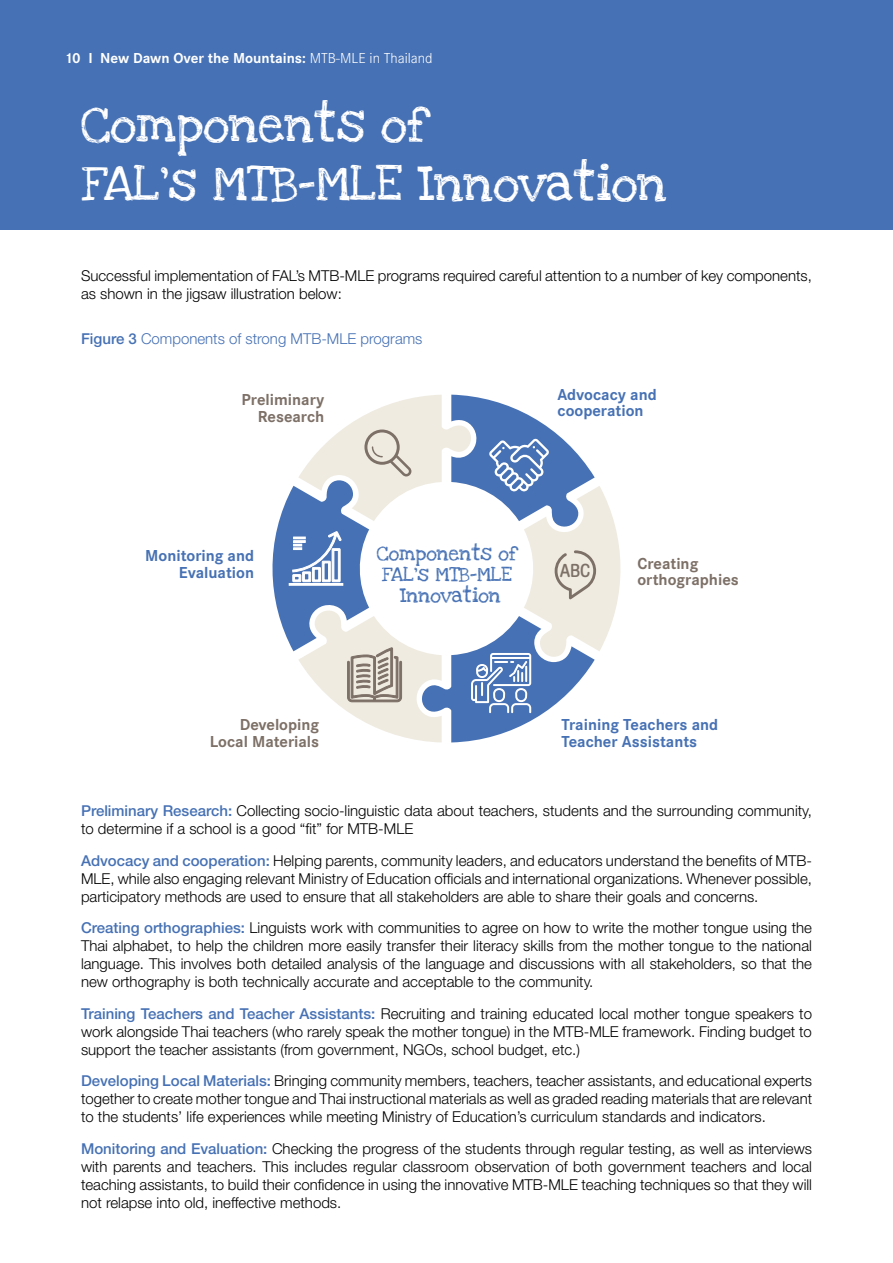
<style>
.page{position:relative;width:893px;height:1263px;background:#fff}
.page>*{position:absolute;margin:0;border:0;box-sizing:border-box;transform-origin:0 0}
.t1{font:37.5px/58.5px "Love Ya Like A Sister";color:#fff}
.t2{font:25.65px "DB Helvethaica Mon X 67 Med Cond";color:#7d7067}
.t3{font:700 16.5px/16.5px "Corporate S";color:#4671b4}
.t4{font:700 16.5px/16.5px "Corporate S";color:#7d7067;text-align:right}
.t5{font:15.15px/21.3px "Love Ya Like A Sister";color:#4671b4;text-align:center}
.t6{font:300 15px/18px "Helvetica Neue LT Pro";color:#000;text-align:justify}
.t7{font:700 15px "Corporate S";color:#fff}
.t8{font:300 15px "Helvetica Neue LT Pro";color:#4671b4}
.s1{font-weight:300}
.s2{font-weight:500}
.s3{font-weight:500;color:#4671b4}
</style>
<div class="page">
<div style="left:0;top:0;width:893px;height:230px;background:#4671b4"></div>
<svg style="left:272px;top:395px;width:349px;height:347px"></svg>
<p class="t7" style="left:64px;top:49px;width:370px">10 I New Dawn Over the Mountains: <span class="s1">MTB-MLE in Thailand</span></p>
<h1 class="t1" style="left:81px;top:96px;width:587px">Components of<br>FAL’s MTB-MLE Innovation</h1>
<p class="t6" style="left:81px;top:266px;width:732px">Successful implementation of FAL’s MTB-MLE programs required careful attention to a number of key components, as shown in the jigsaw illustration below:</p>
<p class="t8" style="left:81px;top:329px;width:343px"><span class="s2">Figure 3</span> Components of strong MTB-MLE programs</p>
<p class="t4" style="left:241px;top:392px;width:84px">Preliminary<br>Research</p>
<p class="t3" style="left:145px;top:548px;width:110px;text-align:right">Monitoring and<br>Evaluation</p>
<p class="t4" style="left:210px;top:717px;width:111px">Developing<br>Local Materials</p>
<p class="t3" style="left:557px;top:386px;width:101px">Advocacy and cooperation</p>
<p class="t5" style="left:377px;top:543px;width:142px">Components of<br>FAL's MTB-MLE<br>Innovation</p>
<h2 class="t2" style="left:560px;top:556px;width:32px">ABC</h2>
<p class="t4" style="left:637px;top:555px;width:103px;text-align:left">Creating orthographies</p>
<p class="t3" style="left:561px;top:717px;width:158px">Training Teachers and<br>Teacher Assistants</p>
<p class="t6" style="left:81px;top:802px;width:732px"><span class="s3">Preliminary Research:</span> Collecting socio-linguistic data about teachers, students and the surrounding community, to determine if a school is a good “fit” for MTB-MLE</p>
<p class="t6" style="left:81px;top:851px;width:732px"><span class="s3">Advocacy and cooperation:</span> Helping parents, community leaders, and educators understand the benefits of MTB-MLE, while also engaging relevant Ministry of Education officials and international organizations. Whenever possible, participatory methods are used to ensure that all stakeholders are able to share their goals and concerns.</p>
<p class="t6" style="left:81px;top:919px;width:732px"><span class="s3">Creating orthographies:</span> Linguists work with communities to agree on how to write the mother tongue using the Thai alphabet, to help the children more easily transfer their literacy skills from the mother tongue to the national language. This involves both detailed analysis of the language and discussions with all stakeholders, so that the new orthography is both technically accurate and acceptable to the community.</p>
<p class="t6" style="left:81px;top:1004px;width:732px"><span class="s3">Training Teachers and Teacher Assistants:</span> Recruiting and training educated local mother tongue speakers to work alongside Thai teachers (who rarely speak the mother tongue) in the MTB-MLE framework. Finding budget to support the teacher assistants (from government, NGOs, school budget, etc.)</p>
<p class="t6" style="left:81px;top:1072px;width:733px"><span class="s3">Developing Local Materials:</span> Bringing community members, teachers, teacher assistants, and educational experts together to create mother tongue and Thai instructional materials as well as graded reading materials that are relevant to the students’ life experiences while meeting Ministry of Education’s curriculum standards and indicators.</p>
<p class="t6" style="left:81px;top:1139px;width:732px"><span class="s3">Monitoring and Evaluation:</span> Checking the progress of the students through regular testing, as well as interviews with parents and teachers. This includes regular classroom observation of both government teachers and local teaching assistants, to build their confidence in using the innovative MTB-MLE teaching techniques so that they will not relapse into old, ineffective methods.</p>
</div>
